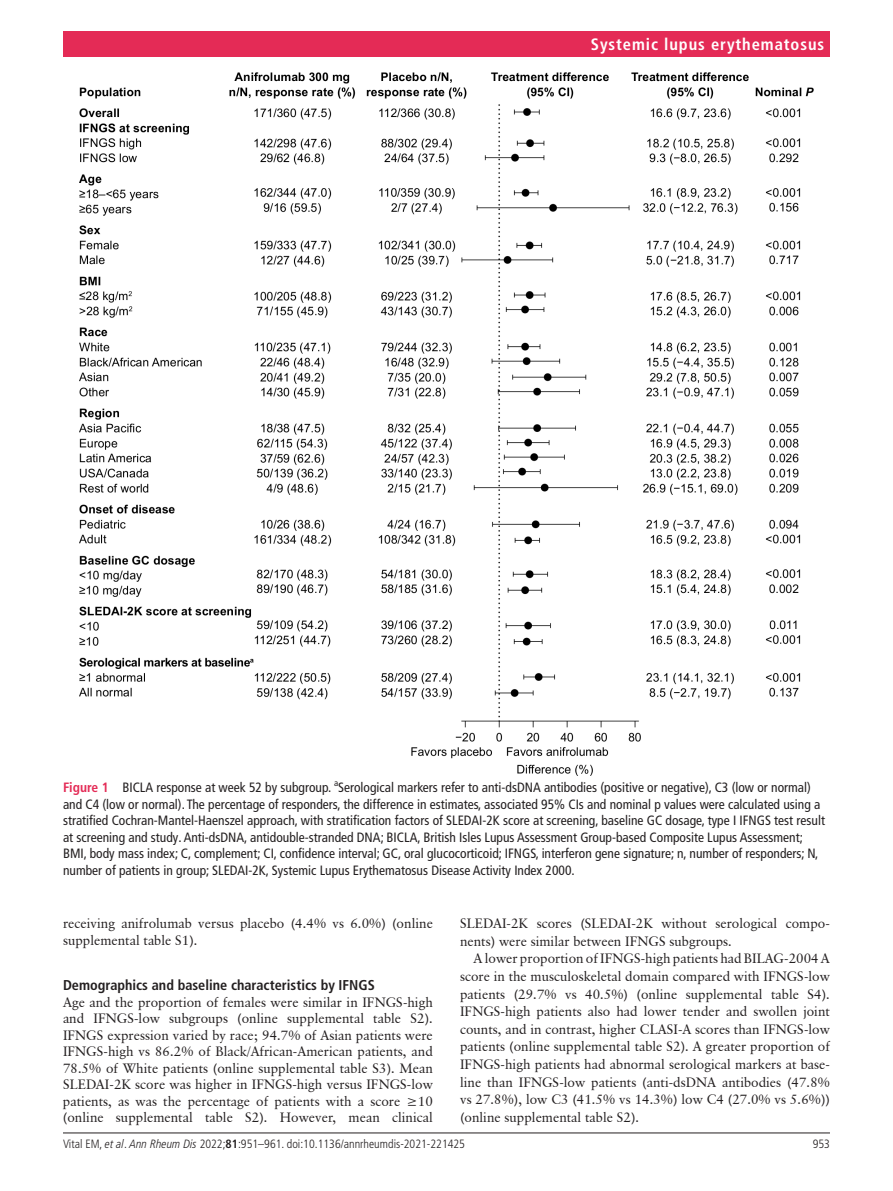
<style>
.page{position:relative;width:893px;height:1191px;background:#fff}
.page>*{position:absolute;margin:0;border:0;box-sizing:border-box;transform-origin:0 0}
.t1{font:700 condensed 16.5px "Frutiger LT Pro";letter-spacing:.055em;color:#fff}
.t2{font:700 condensed 14.25px "Frutiger LT Pro";color:#231f20}
.t3{font:13.5px/17.5px "Classical Garamond BT";color:#231f20}
.t4{font:condensed 13.5px/16.5px "Frutiger LT Pro";color:#231f20}
.t5{font:300 condensed 12px "Frutiger LT Pro";color:#231f20}
.s1{font-weight:700;color:#e42b56}
.s2{font-style:italic}
.s3{font-weight:700}
</style>
<div class="page">
<hr style="left:63px;top:1132px;width:767px;height:1px;background:#231f20">
<div style="left:63px;top:31px;width:767px;height:25px;background:#e42b56"></div>
<img style="left:80px;top:72px;width:733px;height:703px">
<p class="t1" style="left:591px;top:34px;width:235px">Systemic lupus erythematosus</p>
<p class="t4" style="left:63px;top:779px;width:763px"><span class="s1">Figure 1</span> BICLA response at week 52 by subgroup. <sup>a</sup>Serological markers refer to anti-dsDNA antibodies (positive or negative), C3 (low or normal) and C4 (low or normal). The percentage of responders, the difference in estimates, associated 95% CIs and nominal p values were calculated using a stratified Cochran-Mantel-Haenszel approach, with stratification factors of SLEDAI-2K score at screening, baseline GC dosage, type I IFNGS test result at screening and study. Anti-dsDNA, antidouble-stranded DNA; BICLA, British Isles Lupus Assessment Group-based Composite Lupus Assessment; BMI, body mass index; C, complement; CI, confidence interval; GC, oral glucocorticoid; IFNGS, interferon gene signature; n, number of responders; N, number of patients in group; SLEDAI-2K, Systemic Lupus Erythematosus Disease Activity Index 2000.</p>
<p class="t3" style="left:63px;top:915px;width:371px;line-height:16.5px">receiving anifrolumab versus placebo (4.4% vs 6.0%) (online supplemental table S1).</p>
<p class="t2" style="left:63px;top:976px;width:313px">Demographics and baseline characteristics by IFNGS</p>
<p class="t3" style="left:63px;top:993px;width:371px;line-height:16.5px;text-align:justify">Age and the proportion of females were similar in IFNGS-high and IFNGS-low subgroups (online supplemental table S2).<br>IFNGS expression varied by race; 94.7% of Asian patients were IFNGS-high vs 86.2% of Black/African-American patients, and 78.5% of White patients (online supplemental table S3). Mean SLEDAI-2K score was higher in IFNGS-high versus IFNGS-low patients, as was the percentage of patients with a score ≥10 (online supplemental table S2). However, mean clinical</p>
<p class="t3" style="left:460px;top:914px;width:371px">SLEDAI-2K scores (SLEDAI-2K without serological compo&shy;nents) were similar between IFNGS subgroups.</p>
<p class="t3" style="left:460px;top:949px;width:371px;text-align:justify;text-indent:14px">A lower proportion of IFNGS-high patients had BILAG-2004 A score in the musculoskeletal domain compared with IFNGS-low patients (29.7% vs 40.5%) (online supplemental table S4).<br>IFNGS-high patients also had lower tender and swollen joint counts, and in contrast, higher CLASI-A scores than IFNGS-low patients (online supplemental table S2). A greater proportion of IFNGS-high patients had abnormal serological markers at base&shy;line than IFNGS-low patients (anti-dsDNA antibodies (47.8% vs 27.8%), low C3 (41.5% vs 14.3%) low C4 (27.0% vs 5.6%)) (online supplemental table S2).</p>
<p class="t5" style="left:63px;top:1136px;width:404px">Vital EM, <span class="s2">et al</span>. <span class="s2">Ann Rheum Dis</span> 2022;<span class="s3">81</span>:951–961. doi:10.1136/annrheumdis-2021-221425</p>
<p class="t5" style="left:813px;top:1136px;width:19px">953</p>
</div>
